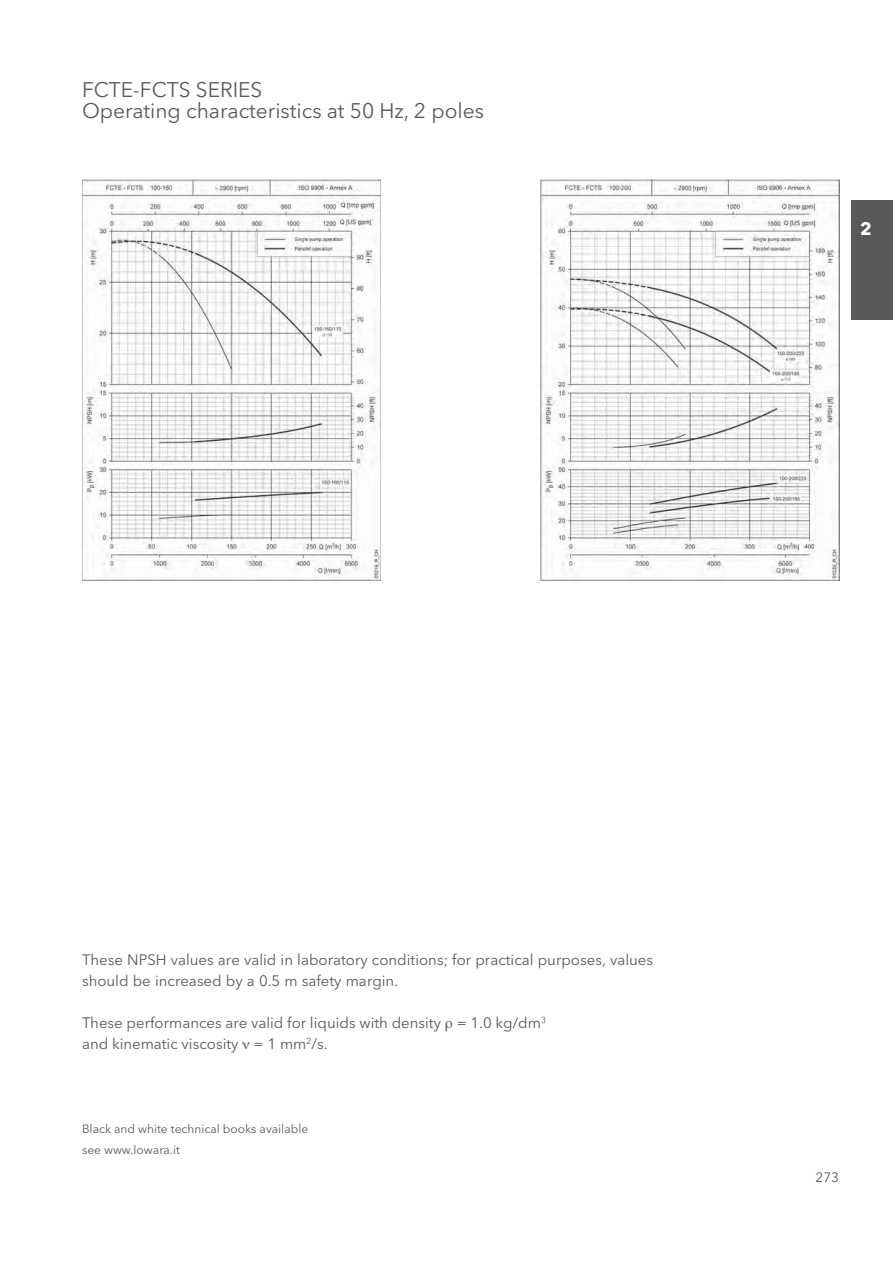
<style>
.page{position:relative;width:893px;height:1263px;background:#fff}
.page>*{position:absolute;margin:0;border:0;box-sizing:border-box;transform-origin:0 0}
.t1{font:21px/21px "Avenir Next LT Pro";color:#58595b}
.t2{font:700 18px "Avenir Next LT Pro";color:#fff}
.t3{font:15px/21px "Avenir Next LT Pro";color:#58595b}
.t4{font:13.5px "Avenir Next LT Pro";color:#58595b}
.t5{font:12px/21px "Avenir Next LT Pro";color:#58595b}
</style>
<div class="page">
<div style="left:852px;top:200px;width:41px;height:119px;background:#58595b"></div>
<img style="left:82px;top:180px;width:299px;height:401px">
<img style="left:540px;top:180px;width:299px;height:401px">
<h1 class="t1" style="left:82px;top:81px;width:404px">FCTE-FCTS SERIES<br>Operating characteristics at 50 Hz, 2 poles</h1>
<p class="t2" style="left:860px;top:219px;width:13px">2</p>
<p class="t3" style="left:82px;top:950px;width:573px">These NPSH values are valid in laboratory conditions; for practical purposes, values should be increased by a 0.5 m safety margin.</p>
<p class="t3" style="left:82px;top:1013px;width:466px">These performances are valid for liquids with density ● = 1.0 kg/dm<sup>3 </sup>and kinematic viscosity = 1 mm<sup>2</sup>/s.</p>
<p class="t5" style="left:82px;top:1120px;width:228px">Black and white technical books available see www.lowara.it</p>
<p class="t4" style="left:815px;top:1172px;width:25px">273</p>
</div>
